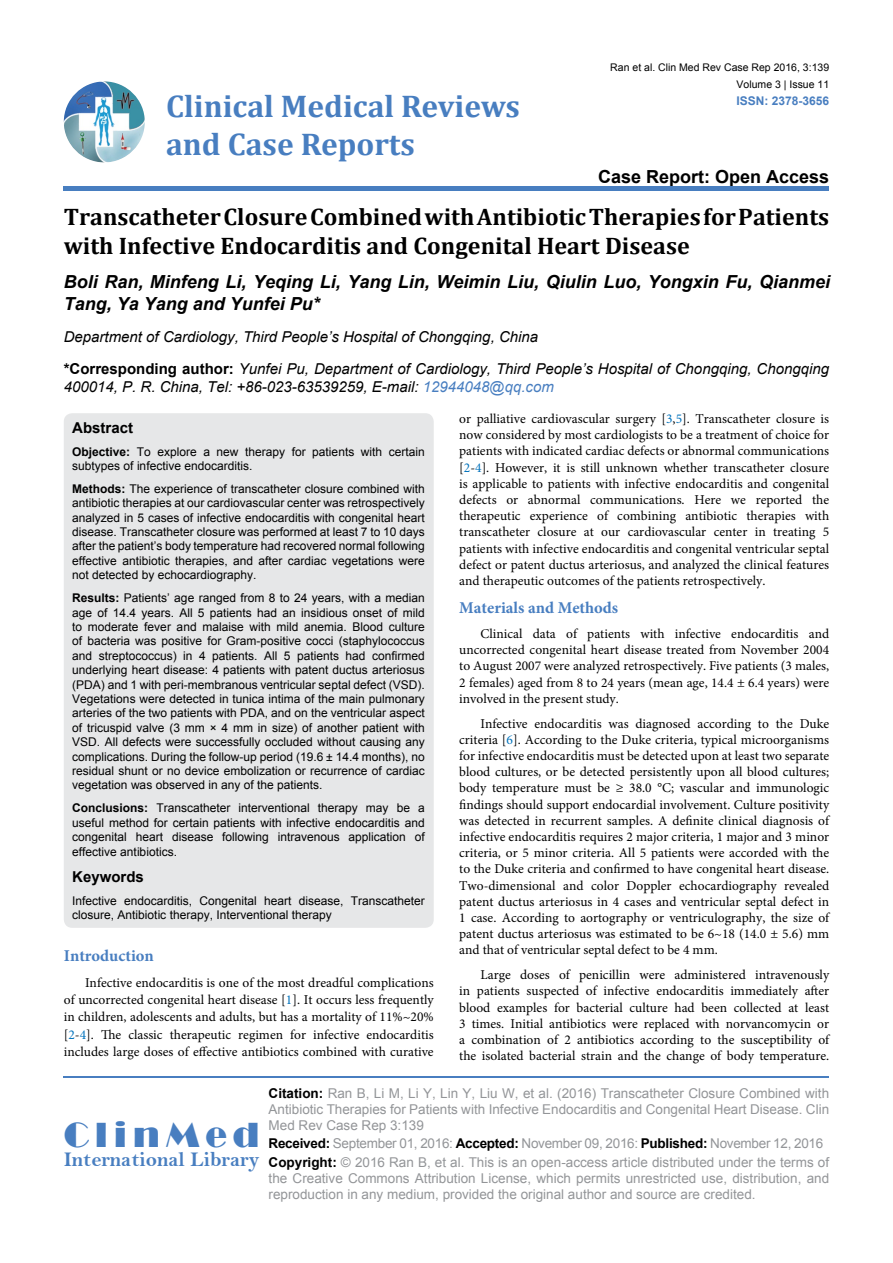
<style>
.page{position:relative;width:893px;height:1263px;background:#fff}
.page>*{position:absolute;margin:0;border:0;box-sizing:border-box;transform-origin:0 0}
.t1{font:36px "Broadway";letter-spacing:.16em;color:#487ec0}
.t2{font:700 31.5px/37.8px "Cambria";color:#487ec0}
.t3{font:700 24px/28.8px "Cambria";color:#000}
.t4{font:21px "Bell MT Bold";color:#487ec0}
.t5{font:italic 700 18px/21.6px "Arial";color:#000}
.t6{font:700 18px "Arial";color:#000}
.t7{font:700 16.5px "Minion Pro";color:#487ec0}
.t8{font:italic 15px/18px "Arial";color:#000}
.t9{font:700 15px "Arial";color:#000}
.t10{font:13.5px/16.2px "Minion Pro";color:#000;text-align:justify}
.t11{font:13.5px/16.2px "Arial";color:#939598}
.t12{font:12px/14.4px "Arial";color:#000;text-align:justify}
.t13{font:700 12px "Arial";color:#487ec0}
.t14{font:10.5px "Arial";color:#000}
.s1{font-weight:700;font-style:normal}
.s2{color:#487ec0}
.s3{font-weight:700}
.s4{color:#0072bc}
.s5{font-weight:700;color:#000}
</style>
<div class="page">
<img style="left:64px;top:81px;width:81px;height:81px;border-radius:41px">
<div style="left:64px;top:186px;width:765px;height:5px;background:#487ec0"></div>
<hr style="left:64px;top:1076px;width:765px;height:2px;background:#487ec0">
<div style="left:64px;top:413px;width:370px;height:515px;background:#e6e7e8;border-radius:9px"></div>
<h2 class="t2" style="left:166px;top:86px;width:355px">Clinical Medical Reviews and Case Reports</h2>
<p class="t14" style="left:610px;top:61px;width:220px">Ran et al. Clin Med Rev Case Rep 2016, 3:139</p>
<p class="t13" style="left:736px;top:93px;width:94px">ISSN: 2378-3656</p>
<p class="t14" style="left:737px;top:77px;width:94px">Volume 3 | Issue 11</p>
<h3 class="t6" style="left:598px;top:164px;width:233px">Case Report: Open Access</h3>
<h3 class="t3" style="left:64px;top:201px;width:767px">Transcatheter Closure Combined with Antibiotic Therapies for Patients with Infective Endocarditis and Congenital Heart Disease</h3>
<h3 class="t5" style="left:64px;top:271px;width:768px">Boli Ran, Minfeng Li, Yeqing Li, Yang Lin, Weimin Liu, Qiulin Luo, Yongxin Fu, Qianmei<br>Tang, Ya Yang and Yunfei Pu*</h3>
<p class="t8" style="left:64px;top:328px;width:476px">Department of Cardiology, Third People’s Hospital of Chongqing, China</p>
<p class="t8" style="left:64px;top:360px;width:767px"><span class="s1">*Corresponding author:</span> Yunfei Pu, Department of Cardiology, Third People’s Hospital of Chongqing, Chongqing<br>400014, P. R. China, Tel: +86-023-63539259, E-mail: <span class="s2">12944048@qq.com</span></p>
<p class="t9" style="left:72px;top:417px;width:62px">Abstract</p>
<p class="t12" style="left:72px;top:444px;width:354px"><span class="s3">Objective:</span> To explore a new therapy for patients with certain subtypes of infective endocarditis.</p>
<p class="t12" style="left:72px;top:482px;width:354px"><span class="s3">Methods:</span> The experience of transcatheter closure combined with antibiotic therapies at our cardiovascular center was retrospectively analyzed in 5 cases of infective endocarditis with congenital heart disease. Transcatheter closure was performed at least 7 to 10 days after the patient’s body temperature had recovered normal following effective antibiotic therapies, and after cardiac vegetations were not detected by echocardiography.</p>
<p class="t12" style="left:72px;top:591px;width:354px"><span class="s3">Results:</span> Patients’ age ranged from 8 to 24 years, with a median age of 14.4 years. All 5 patients had an insidious onset of mild to moderate fever and malaise with mild anemia. Blood culture of bacteria was positive for Gram-positive cocci (staphylococcus and streptococcus) in 4 patients. All 5 patients had confirmed underlying heart disease: 4 patients with patent ductus arteriosus (PDA) and 1 with peri-membranous ventricular septal defect (VSD).<br>Vegetations were detected in tunica intima of the main pulmonary arteries of the two patients with PDA, and on the ventricular aspect of tricuspid valve (3 mm × 4 mm in size) of another patient with VSD. All defects were successfully occluded without causing any complications. During the follow-up period (19.6 ± 14.4 months), no residual shunt or no device embolization or recurrence of cardiac vegetation was observed in any of the patients.</p>
<p class="t12" style="left:72px;top:801px;width:354px"><span class="s3">Conclusions:</span> Transcatheter interventional therapy may be a useful method for certain patients with infective endocarditis and congenital heart disease following intravenous application of effective antibiotics.</p>
<p class="t9" style="left:72px;top:867px;width:73px">Keywords</p>
<p class="t12" style="left:72px;top:894px;width:354px">Infective endocarditis, Congenital heart disease, Transcatheter closure, Antibiotic therapy, Interventional therapy</p>
<p class="t7" style="left:64px;top:944px;width:92px">Introduction</p>
<p class="t10" style="left:64px;top:974px;width:371px;line-height:17.2px;text-indent:21px">Infective endocarditis is one of the most dreadful complications of uncorrected congenital heart disease [<span class="s4">1</span>]. It occurs less frequently in children, adolescents and adults, but has a mortality of 11%~20% [<span class="s4">2</span>-<span class="s4">4</span>]. The classic therapeutic regimen for infective endocarditis includes large doses of effective antibiotics combined with curative</p>
<p class="t10" style="left:459px;top:411px;width:371px">or palliative cardiovascular surgery [<span class="s4">3</span>,<span class="s4">5</span>]. Transcatheter closure is now considered by most cardiologists to be a treatment of choice for patients with indicated cardiac defects or abnormal communications [<span class="s4">2</span>-<span class="s4">4</span>]. However, it is still unknown whether transcatheter closure is applicable to patients with infective endocarditis and congenital defects or abnormal communications. Here we reported the therapeutic experience of combining antibiotic therapies with transcatheter closure at our cardiovascular center in treating 5 patients with infective endocarditis and congenital ventricular septal defect or patent ductus arteriosus, and analyzed the clinical features and therapeutic outcomes of the patients retrospectively.</p>
<p class="t7" style="left:459px;top:596px;width:161px">Materials and Methods</p>
<p class="t10" style="left:459px;top:626px;width:371px;text-indent:21px">Clinical data of patients with infective endocarditis and uncorrected congenital heart disease treated from November 2004 to August 2007 were analyzed retrospectively. Five patients (3 males, 2 females) aged from 8 to 24 years (mean age, 14.4 ± 6.4 years) were involved in the present study.</p>
<p class="t10" style="left:459px;top:715px;width:371px;text-indent:21px">Infective endocarditis was diagnosed according to the Duke criteria [<span class="s4">6</span>]. According to the Duke criteria, typical microorganisms for infective endocarditis must be detected upon at least two separate blood cultures, or be detected persistently upon all blood cultures; body temperature must be ≥ 38.0 °C; vascular and immunologic findings should support endocardial involvement. Culture positivity was detected in recurrent samples. A definite clinical diagnosis of infective endocarditis requires 2 major criteria, 1 major and 3 minor criteria, or 5 minor criteria. All 5 patients were accorded with the to the Duke criteria and confirmed to have congenital heart disease.<br>Two-dimensional and color Doppler echocardiography revealed patent ductus arteriosus in 4 cases and ventricular septal defect in 1 case. According to aortography or ventriculography, the size of patent ductus arteriosus was estimated to be 6~18 (14.0 ± 5.6) mm and that of ventricular septal defect to be 4 mm.</p>
<p class="t10" style="left:459px;top:967px;width:371px;text-indent:21px">Large doses of penicillin were administered intravenously in patients suspected of infective endocarditis immediately after blood examples for bacterial culture had been collected at least 3 times. Initial antibiotics were replaced with norvancomycin or a combination of 2 antibiotics according to the susceptibility of the isolated bacterial strain and the change of body temperature.</p>
<h1 class="t1" style="left:64px;top:1113px;width:197px">ClinMed</h1>
<h3 class="t4" style="left:64px;top:1147px;width:197px">International Library</h3>
<p class="t11" style="left:269px;top:1085px;width:562px;text-align:justify"><span class="s5">Citation:</span> Ran B, Li M, Li Y, Lin Y, Liu W, et al. (2016) Transcatheter Closure Combined with Antibiotic Therapies for Patients with Infective Endocarditis and Congenital Heart Disease. Clin Med Rev Case Rep 3:139</p>
<p class="t11" style="left:269px;top:1135px;width:562px;line-height:18.3px"><span class="s5">Received:</span> September 01, 2016: <span class="s5">Accepted:</span> November 09, 2016: <span class="s5">Published:</span> November 12, 2016<br><span class="s5">Copyright:</span> © 2016 Ran B, et al. This is an open-access article distributed under the terms of</p>
<p class="t11" style="left:269px;top:1170px;width:562px">the Creative Commons Attribution License, which permits unrestricted use, distribution, and reproduction in any medium, provided the original author and source are credited.</p>
</div>
